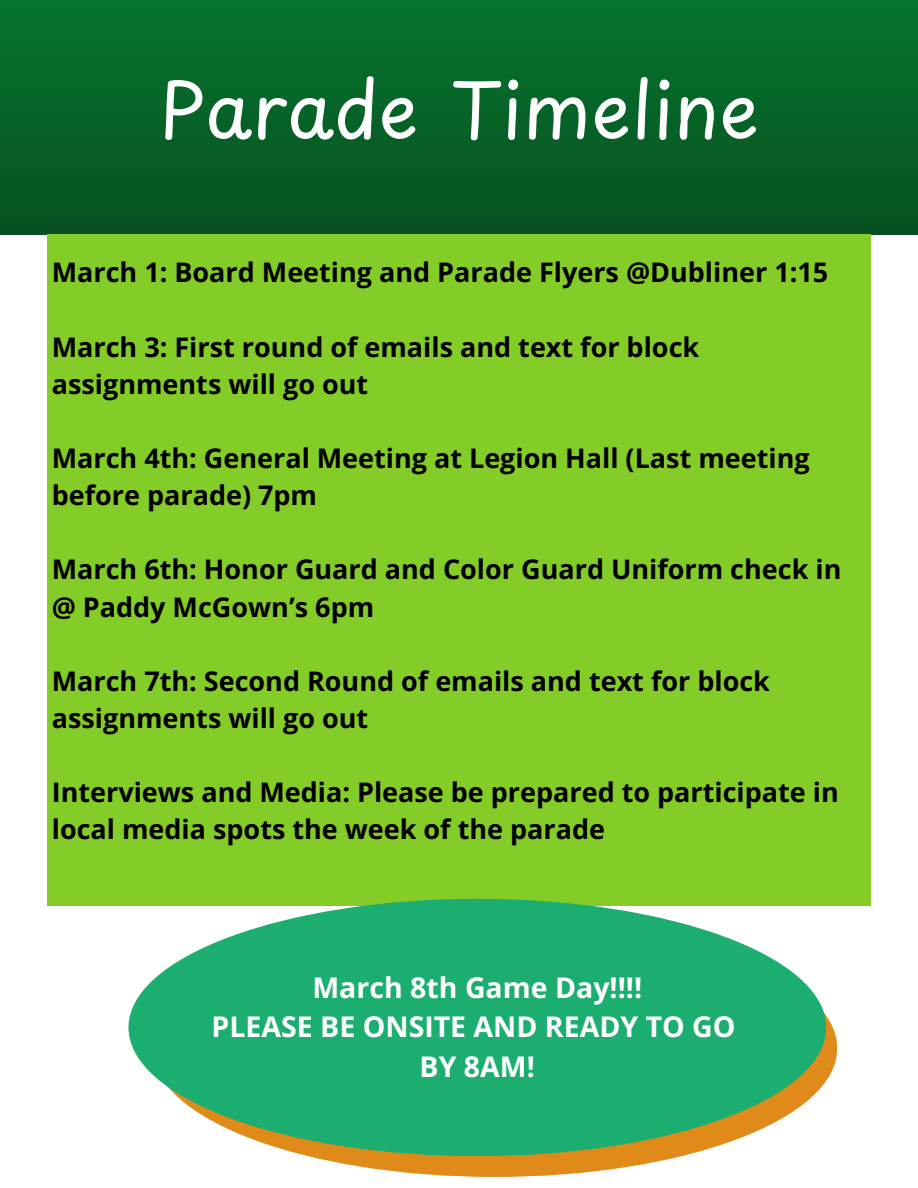
<style>
.page{position:relative;width:918px;height:1188px;background:#fff}
.page>*{position:absolute;margin:0;border:0;box-sizing:border-box;transform-origin:0 0}
.t1{font:75.3px "Playpen Sans";color:#fff}
.t2{font:700 28.5px/39.3px "Open Sans";color:#fff;text-align:center}
.t3{font:700 27px/37.2px "Open Sans";color:#000}
</style>
<div class="page">
<div style="left:0;top:0;width:918px;height:234px;background:linear-gradient(to bottom,#06752e,#075121)"></div>
<div style="left:47px;top:234px;width:824px;height:671px;background:#84cd29"></div>
<div style="left:152px;top:920px;width:685px;height:257px;background:#e08a1a;border-radius:50%"></div>
<div style="left:128px;top:899px;width:698px;height:257px;background:#1bae70;border-radius:50%"></div>
<h1 class="t1" style="left:159px;top:51px;width:602px">Parade Timeline</h1>
<p class="t3" style="left:52px;top:253px;width:778px">March 1: Board Meeting and Parade Flyers @Dubliner 1:15</p>
<p class="t3" style="left:52px;top:328px;width:649px">March 3: First round of emails and text for block assignments will go out</p>
<p class="t3" style="left:52px;top:439px;width:759px">March 4th: General Meeting at Legion Hall (Last meeting before parade) 7pm</p>
<p class="t3" style="left:52px;top:550px;width:791px">March 6th: Honor Guard and Color Guard Uniform check in @ Paddy McGown’s 6pm</p>
<p class="t3" style="left:52px;top:662px;width:720px">March 7th: Second Round of emails and text for block assignments will go out</p>
<p class="t3" style="left:52px;top:773px;width:789px">Interviews and Media: Please be prepared to participate in local media spots the week of the parade</p>
<p class="t2" style="left:212px;top:967px;width:525px">March 8th Game Day!!!!<br>PLEASE BE ONSITE AND READY TO GO<br>BY 8AM!</p>
</div>
